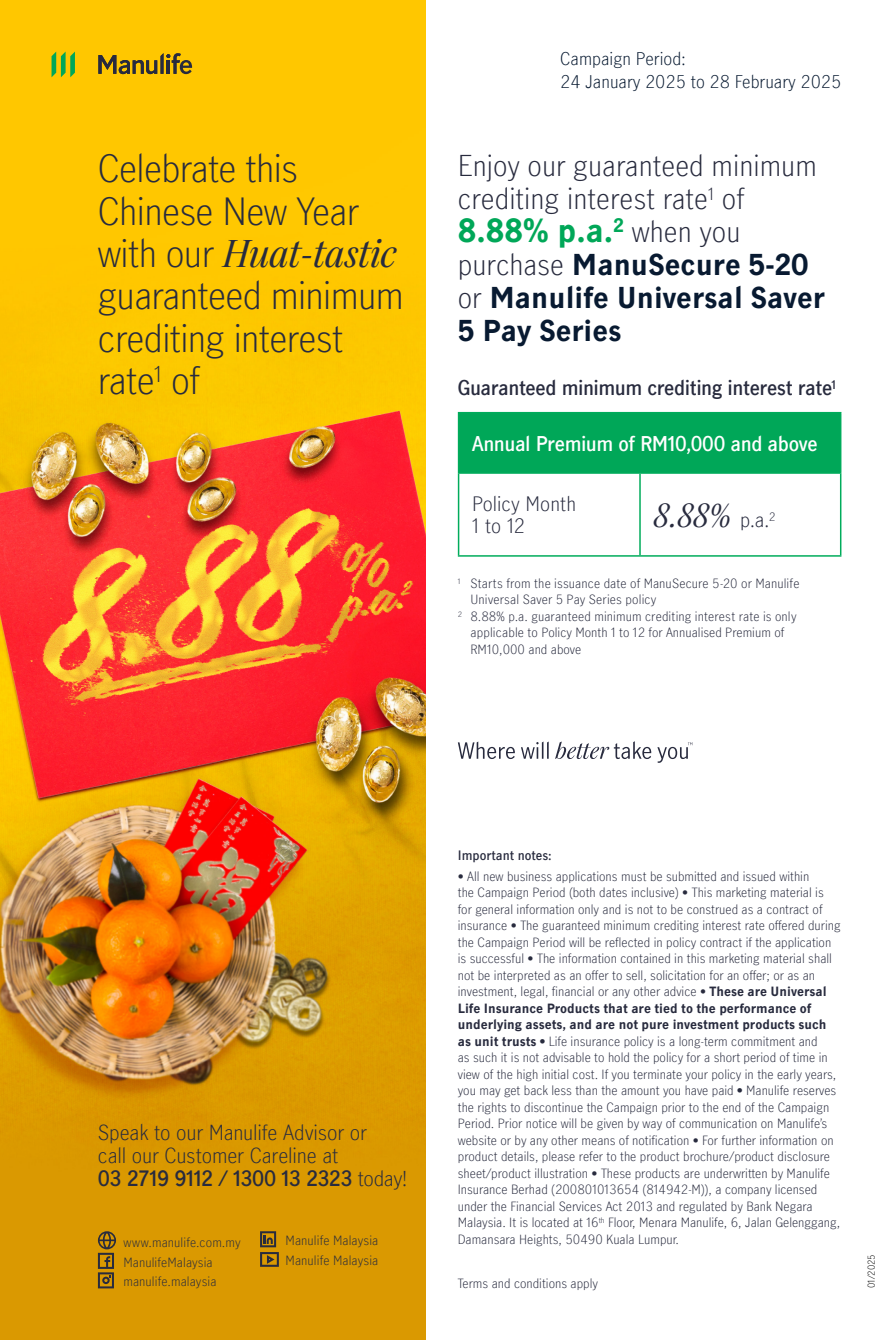
<style>
.page{position:relative;width:893px;height:1340px;background:#fff}
.page>*{position:absolute;margin:0;border:0;box-sizing:border-box;transform-origin:0 0}
.t1{font:300 35.25px/42.3px "Manulife JH Sans";letter-spacing:-.02em;color:#282b3e}
.t2{font:italic 35.25px "Manulife JH Serif";letter-spacing:-.01em;color:#282b3e}
.t3{font:700 30px "Manulife JH Sans";color:#00a758}
.t4{font:italic 30px "Manulife JH Serif";color:#282b3e}
.t5{font:700 27px/33px "Manulife JH Sans";color:#081a31}
.t6{font:300 27px/33px "Manulife JH Sans";color:#282b3e}
.t7{font:300 19.5px/23.4px "Manulife JH Sans";letter-spacing:-.01em;color:#282b3e}
.t8{font:600 18.75px "Manulife JH Sans";letter-spacing:-.025em;color:#282b3e}
.t9{font:600 18.75px "Manulife JH Sans";letter-spacing:-.025em;color:#fff}
.t10{font:300 18.75px/22.5px "Manulife JH Sans";color:#282b3e}
.t11{font:300 16.5px/22.5px "Manulife JH Sans";color:#081a31}
.t12{font:300 12px/16.5px "Manulife JH Sans";color:#282b3e}
.t13{font:600 12px "Manulife JH Sans";color:#282b3e}
.t14{font:300 9px "Manulife JH Sans";letter-spacing:-.005em;color:#000;scale:.95 1}
.s1{font-family:"Manulife JH Sans";font-weight:300;font-style:normal}
.s2{font-weight:300;font-size:27px;color:#282b3e}
.s3{font-weight:300;color:#282b3e}
.s4{font-family:"Manulife JH Sans";font-weight:300;font-style:normal;font-size:18.75px}
.s5{font-weight:600}
.s6{font-weight:700}
</style>
<div class="page">
<img style="left:0;top:0;width:426px;height:1339px">
<svg style="left:52px;top:52px;width:23px;height:25px"></svg>
<svg style="left:98px;top:53px;width:94px;height:21px;background:#a1831a"></svg>
<svg style="left:98px;top:1231px;width:18px;height:57px"></svg>
<svg style="left:260px;top:1231px;width:19px;height:35px"></svg>
<div style="left:459px;top:412px;width:382px;height:61px;background:#00a758"></div>
<hr style="left:458px;top:555px;width:182px;height:1px;background:#00ac5b">
<hr style="left:640px;top:555px;width:201px;height:1px;background:#00ac5b">
<hr style="left:458px;top:474px;width:1px;height:81px;background:#00ac5b">
<hr style="left:458px;top:472px;width:182px;height:2px;background:#00ac5b">
<hr style="left:640px;top:472px;width:201px;height:2px;background:#00ac5b">
<hr style="left:639px;top:474px;width:2px;height:81px;background:#00ac5b">
<hr style="left:840px;top:474px;width:1px;height:81px;background:#00ac5b">
<hr style="left:458px;top:413px;width:1px;height:59px;background:#00ac5b">
<hr style="left:840px;top:413px;width:1px;height:59px;background:#00ac5b">
<hr style="left:458px;top:412px;width:182px;height:1px;background:#00ac5b">
<hr style="left:640px;top:412px;width:201px;height:1px;background:#00ac5b">
<svg style="left:458px;top:741px;width:234px;height:21px"></svg>
<h1 class="t1" style="left:98px;top:146px;width:263px">Celebrate this<br>Chinese New Year</h1>
<h1 class="t2" style="left:98px;top:226px;width:300px"><span class="s1">with our</span> Huat-tastic</h1>
<h1 class="t1" style="left:98px;top:273px;width:307px">guaranteed minimum crediting interest rate<sup>1</sup> of</h1>
<h3 class="t11" style="left:560px;top:47px;width:283px">Campaign Period:<br>24 January 2025 to 28 February 2025</h3>
<h3 class="t6" style="left:458px;top:148px;width:360px">Enjoy our guaranteed minimum crediting interest rate<sup>1</sup> of</h3>
<h2 class="t3" style="left:458px;top:208px;width:284px">8.88% p.a.<sup>2</sup> <span class="s2">when you</span></h2>
<h3 class="t5" style="left:458px;top:247px;width:369px"><span class="s3">purchase</span> ManuSecure 5-20 <span class="s3">or</span> Manulife Universal Saver<br>5 Pay Series</h3>
<h3 class="t8" style="left:458px;top:374px;width:380px">Guaranteed minimum crediting interest rate<sup>1</sup></h3>
<h3 class="t9" style="left:472px;top:430px;width:347px">Annual Premium of RM10,000 and above</h3>
<h3 class="t10" style="left:472px;top:491px;width:106px">Policy Month<br>1 to 12</h3>
<h2 class="t4" style="left:653px;top:492px;width:124px">8.88% <span class="s4">p.a.</span><sup>2</sup></h2>
<p class="t12" style="left:458px;top:574px;width:343px"><sup>1</sup> Starts from the issuance date of ManuSecure 5-20 or Manulife</p>
<p class="t12" style="left:471px;top:591px;width:187px">Universal Saver 5 Pay Series policy</p>
<p class="t12" style="left:458px;top:607px;width:340px"><sup>2</sup> 8.88% p.a. guaranteed minimum crediting interest rate is only</p>
<p class="t12" style="left:471px;top:624px;width:315px">applicable to Policy Month 1 to 12 for Annualised Premium of</p>
<p class="t12" style="left:471px;top:640px;width:112px">RM10,000 and above</p>
<h3 class="t7" style="left:98px;top:1119px;width:311px">Speak to our Manulife Advisor or<br>call our Customer Careline at<br><span class="s5">03 2719 9112 / 1300 13 2323</span> today!</h3>
<p class="t12" style="left:123px;top:1232px;width:119px;line-height:19.5px">www.manulife.com.my<br>ManulifeMalaysia manulife.malaysia</p>
<p class="t12" style="left:286px;top:1230px;width:94px;line-height:19.5px">Manulife Malaysia<br>Manulife Malaysia</p>
<p class="t13" style="left:458px;top:846px;width:95px">Important notes:</p>
<p class="t12" style="left:458px;top:867px;width:384px">• All new business applications must be submitted and issued within<br>the Campaign Period (both dates inclusive) • This marketing material is for general information only and is not to be construed as a contract of insurance • The guaranteed minimum crediting interest rate offered during the Campaign Period will be reflected in policy contract if the application is successful • The information contained in this marketing material shall not be interpreted as an offer to sell, solicitation for an offer; or as an investment, legal, financial or any other advice • <span class="s6">These are Universal Life Insurance Products that are tied to the performance of underlying assets, and are not pure investment products such as unit trusts •</span> Life insurance policy is a long-term commitment and<br>as such it is not advisable to hold the policy for a short period of time in view of the high initial cost. If you terminate your policy in the early years, you may get back less than the amount you have paid <span class="s6">•</span> Manulife reserves the rights to discontinue the Campaign prior to the end of the Campaign Period. Prior notice will be given by way of communication on Manulife’s website or by any other means of notification • For further information on product details, please refer to the product brochure/product disclosure sheet/product illustration • These products are underwritten by Manulife Insurance Berhad (200801013654 (814942-M)), a company licensed under the Financial Services Act 2013 and regulated by Bank Negara Malaysia. It is located at 16<sup>th</sup> Floor, Menara Manulife, 6, Jalan Gelenggang, Damansara Heights, 50490 Kuala Lumpur.</p>
<p class="t12" style="left:458px;top:1274px;width:142px">Terms and conditions apply</p>
<p class="t14" style="left:865px;top:1288px;width:37px;rotate:-90deg">01/2025</p>
</div>
